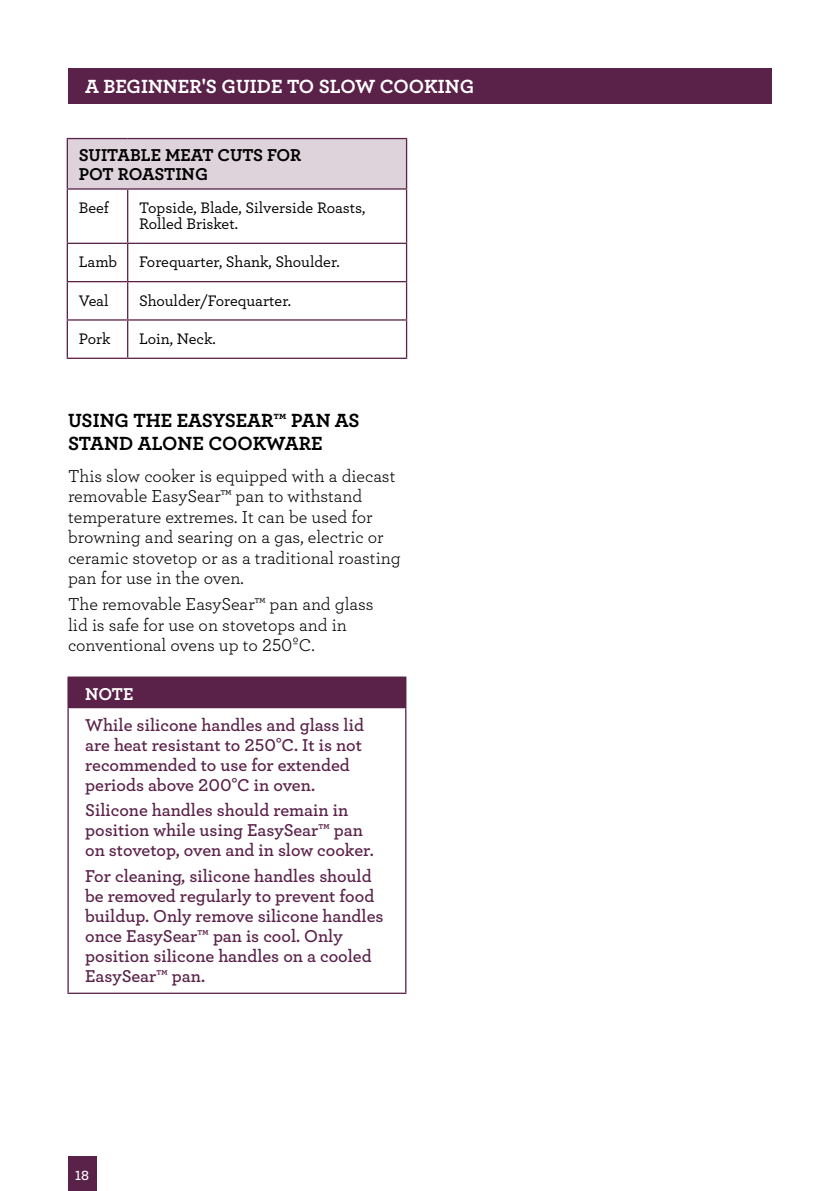
<style>
.page{position:relative;width:840px;height:1191px;background:#fff}
.page>*{position:absolute;margin:0;border:0;box-sizing:border-box;transform-origin:0 0}
.t1{font:20px/23px "Archer Bold LF";color:#000}
.t2{font:20px "Archer Bold LF";color:#fff}
.t3{font:18px/20px "Archer Semibold LF";color:#5a2149}
.t4{font:18px/20.4px "Archer Book LF";color:#000}
.t5{font:18px/19px "Archer Bold LF";letter-spacing:-.005em;color:#000}
.t6{font:18px "Archer Bold LF";color:#fff}
.t7{font:16px/16px "Archer Medium LF";color:#000}
.t8{font:14px "Archer Semibold LF";color:#fff}
</style>
<div class="page">
<div style="left:68px;top:1157px;width:28px;height:34px;background:#5a2149"></div>
<div style="left:68px;top:68px;width:703px;height:36px;background:#5a2149"></div>
<div style="left:67px;top:139px;width:339px;height:50px;background:#ded3db"></div>
<hr style="left:67px;top:190px;width:1px;height:53px;background:#5a2149">
<hr style="left:127px;top:190px;width:1px;height:53px;background:#5a2149">
<hr style="left:405px;top:190px;width:2px;height:53px;background:#5a2149">
<hr style="left:67px;top:243px;width:61px;height:1px;background:#5a2149">
<hr style="left:67px;top:244px;width:1px;height:37px;background:#5a2149">
<hr style="left:128px;top:243px;width:279px;height:1px;background:#5a2149">
<hr style="left:127px;top:244px;width:1px;height:37px;background:#5a2149">
<hr style="left:405px;top:244px;width:2px;height:37px;background:#5a2149">
<hr style="left:67px;top:281px;width:61px;height:1px;background:#5a2149">
<hr style="left:67px;top:282px;width:1px;height:37px;background:#5a2149">
<hr style="left:128px;top:281px;width:279px;height:1px;background:#5a2149">
<hr style="left:127px;top:282px;width:1px;height:37px;background:#5a2149">
<hr style="left:405px;top:282px;width:2px;height:37px;background:#5a2149">
<hr style="left:67px;top:319px;width:61px;height:2px;background:#5a2149">
<hr style="left:67px;top:321px;width:1px;height:37px;background:#5a2149">
<hr style="left:128px;top:319px;width:279px;height:2px;background:#5a2149">
<hr style="left:127px;top:321px;width:1px;height:37px;background:#5a2149">
<hr style="left:405px;top:321px;width:2px;height:37px;background:#5a2149">
<hr style="left:67px;top:358px;width:61px;height:1px;background:#5a2149">
<hr style="left:128px;top:358px;width:279px;height:1px;background:#5a2149">
<hr style="left:67px;top:138px;width:61px;height:1px;background:#5a2149">
<hr style="left:67px;top:139px;width:1px;height:49px;background:#5a2149">
<hr style="left:128px;top:138px;width:279px;height:1px;background:#5a2149">
<hr style="left:405px;top:139px;width:2px;height:49px;background:#5a2149">
<hr style="left:67px;top:188px;width:61px;height:2px;background:#5a2149">
<hr style="left:128px;top:188px;width:279px;height:2px;background:#5a2149">
<div style="left:68px;top:677px;width:337px;height:30px;background:#5a2149"></div>
<hr style="left:67px;top:708px;width:2px;height:284px;background:#5a2149">
<hr style="left:405px;top:708px;width:1px;height:284px;background:#5a2149">
<hr style="left:67px;top:992px;width:339px;height:2px;background:#5a2149">
<hr style="left:67px;top:676px;width:339px;height:2px;background:#5a2149">
<hr style="left:67px;top:678px;width:2px;height:29px;background:#5a2149">
<svg style="left:405px;top:678px;width:1px;height:29px"></svg>
<hr style="left:67px;top:707px;width:339px;height:1px;background:#5a2149">
<p class="t2" style="left:85px;top:73px;width:390px">A BEGINNER'S GUIDE TO SLOW COOKING</p>
<p class="t5" style="left:79px;top:145px;width:224px">SUITABLE MEAT CUTS FOR<br>POT ROASTING</p>
<p class="t7" style="left:79px;top:199px;width:32px">Beef</p>
<p class="t7" style="left:139px;top:199px;width:228px">Topside, Blade, Silverside Roasts,<br>Rolled Brisket.</p>
<p class="t7" style="left:79px;top:254px;width:40px">Lamb</p>
<p class="t7" style="left:139px;top:254px;width:202px">Forequarter, Shank, Shoulder.</p>
<p class="t7" style="left:79px;top:292px;width:31px">Veal</p>
<p class="t7" style="left:139px;top:292px;width:153px">Shoulder/Forequarter.</p>
<p class="t7" style="left:79px;top:330px;width:33px">Pork</p>
<p class="t7" style="left:139px;top:330px;width:78px">Loin, Neck.</p>
<p class="t1" style="left:68px;top:408px;width:293px;text-indent:205px">™ PAN AS<br>STAND ALONE COOKWARE</p>
<p class="t4" style="left:68px;top:465px;width:334px">This slow cooker is equipped with a diecast removable EasySear™ pan to withstand temperature extremes. It can be used for browning and searing on a gas, electric or ceramic stovetop or as a traditional roasting pan for use in the oven.</p>
<p class="t4" style="left:68px;top:593px;width:307px">The removable EasySear™ pan and glass lid is safe for use on stovetops and in conventional ovens up to 250ºC.</p>
<p class="t6" style="left:85px;top:682px;width:50px">NOTE</p>
<p class="t3" style="left:85px;top:714px;width:280px">While silicone handles and glass lid are heat resistant to 250°C. It is not recommended to use for extended periods above 200°C in oven.</p>
<p class="t3" style="left:85px;top:799px;width:290px">Silicone handles should remain in position while using EasySear™ pan on stovetop, oven and in slow cooker.</p>
<p class="t3" style="left:85px;top:865px;width:300px">For cleaning, silicone handles should be removed regularly to prevent food buildup. Only remove silicone handles once EasySear™ pan is cool. Only position silicone handles on a cooled EasySear™ pan.</p>
<p class="t1" style="left:68px;top:408px;width:181px">USING THE EASYSEAR</p>
<p class="t8" style="left:75px;top:1166px;width:15px">18</p>
</div>
